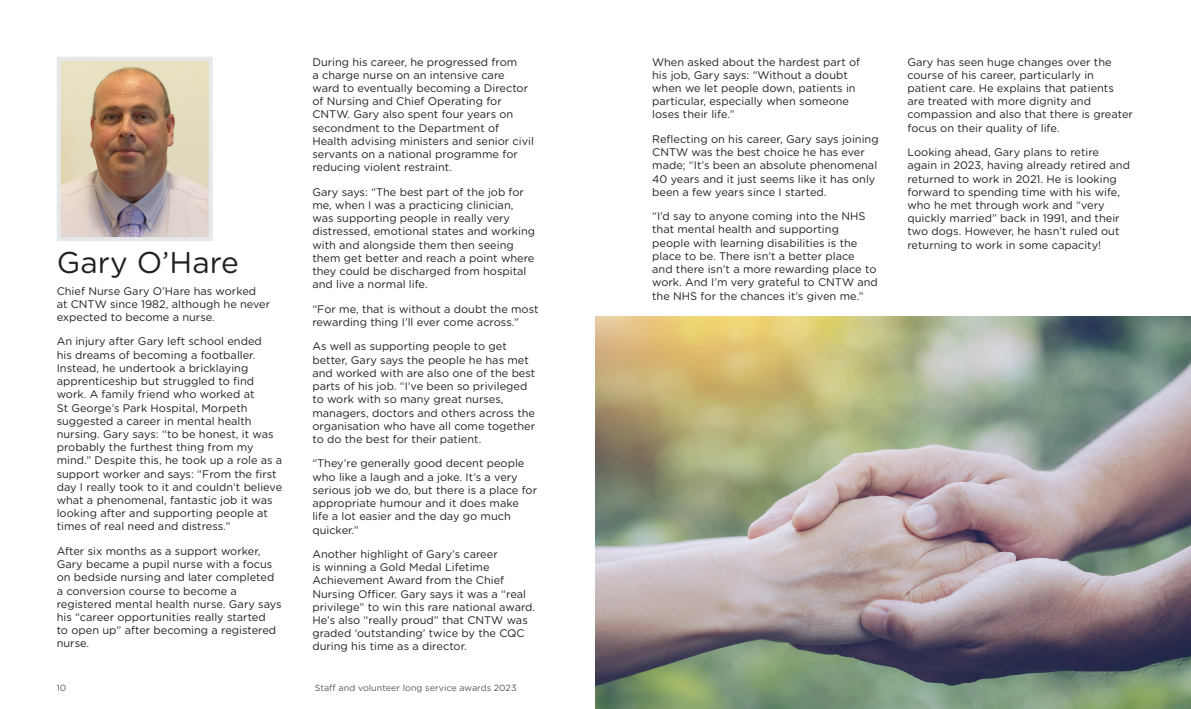
<style>
.page{position:relative;width:1191px;height:709px;background:#fff}
.page>*{position:absolute;margin:0;border:0;box-sizing:border-box;transform-origin:0 0}
.Heading_2{font:30px "Gotham Rounded";color:#231f20}
.Paragraph_Style_1{font:11px/13.2px "Gotham Rounded";color:#231f20}
.t1{font:9px "Gotham Rounded";color:#57585a}
</style>
<div class="page">
<img style="left:595px;top:316px;width:596px;height:393px">
<img style="left:62px;top:62px;width:146px;height:174px">
<div style="left:57px;top:57px;width:156px;height:184px;border:4px solid #e6e7e9"></div>
<p class="Heading_2" style="left:57px;top:242px;width:184px">Gary O’Hare</p>
<p class="Paragraph_Style_1" style="left:57px;top:283px;width:215px">Chief Nurse Gary O’Hare has worked<br>at CNTW since 1982, although he never expected to become a nurse.</p>
<p class="Paragraph_Style_1" style="left:57px;top:334px;width:227px">An injury after Gary left school ended<br>his dreams of becoming a footballer.<br>Instead, he undertook a bricklaying apprenticeship but struggled to find work. A family friend who worked at<br>St George’s Park Hospital, Morpeth suggested a career in mental health nursing. Gary says: “to be honest, it was probably the furthest thing from my mind.” Despite this, he took up a role as a support worker and says: “From the first day I really took to it and couldn’t believe what a phenomenal, fantastic job it was looking after and supporting people at times of real need and distress.”</p>
<p class="Paragraph_Style_1" style="left:57px;top:544px;width:226px">After six months as a support worker, Gary became a pupil nurse with a focus on bedside nursing and later completed a conversion course to become a registered mental health nurse. Gary says his “career opportunities really started<br>to open up” after becoming a registered nurse.</p>
<p class="Paragraph_Style_1" style="left:312px;top:55px;width:223px">During his career, he progressed from<br>a charge nurse on an intensive care ward to eventually becoming a Director of Nursing and Chief Operating for CNTW. Gary also spent four years on secondment to the Department of Health advising ministers and senior civil servants on a national programme for reducing violent restraint.</p>
<p class="Paragraph_Style_1" style="left:312px;top:185px;width:224px">Gary says: “The best part of the job for me, when I was a practicing clinician, was supporting people in really very distressed, emotional states and working with and alongside them then seeing them get better and reach a point where they could be discharged from hospital and live a normal life.</p>
<p class="Paragraph_Style_1" style="left:312px;top:302px;width:228px">“For me, that is without a doubt the most rewarding thing I’ll ever come across.”</p>
<p class="Paragraph_Style_1" style="left:312px;top:339px;width:224px">As well as supporting people to get better, Gary says the people he has met and worked with are also one of the best parts of his job. “I’ve been so privileged to work with so many great nurses, managers, doctors and others across the organisation who have all come together to do the best for their patient.</p>
<p class="Paragraph_Style_1" style="left:312px;top:456px;width:226px">“They’re generally good decent people who like a laugh and a joke. It’s a very serious job we do, but there is a place for appropriate humour and it does make life a lot easier and the day go much quicker.”</p>
<p class="Paragraph_Style_1" style="left:312px;top:547px;width:224px">Another highlight of Gary’s career<br>is winning a Gold Medal Lifetime Achievement Award from the Chief Nursing Officer. Gary says it was a “real privilege” to win this rare national award.<br>He’s also “really proud” that CNTW was graded ‘outstanding’ twice by the CQC during his time as a director.</p>
<p class="t1" style="left:57px;top:681px;width:11px">10</p>
<p class="t1" style="left:315px;top:681px;width:203px">Staff and volunteer long service awards 2023</p>
<p class="Paragraph_Style_1" style="left:652px;top:55px;width:209px">When asked about the hardest part of his job, Gary says: “Without a doubt when we let people down, patients in particular, especially when someone loses their life.”</p>
<p class="Paragraph_Style_1" style="left:652px;top:132px;width:228px">Reflecting on his career, Gary says joining CNTW was the best choice he has ever made; “It’s been an absolute phenomenal 40 years and it just seems like it has only been a few years since I started.</p>
<p class="Paragraph_Style_1" style="left:652px;top:209px;width:227px">“I’d say to anyone coming into the NHS that mental health and supporting people with learning disabilities is the place to be. There isn’t a better place and there isn’t a more rewarding place to work. And I’m very grateful to CNTW and the NHS for the chances it’s given me.”</p>
<p class="Paragraph_Style_1" style="left:907px;top:55px;width:227px">Gary has seen huge changes over the course of his career, particularly in patient care. He explains that patients are treated with more dignity and compassion and also that there is greater focus on their quality of life.</p>
<p class="Paragraph_Style_1" style="left:907px;top:145px;width:224px">Looking ahead, Gary plans to retire again in 2023, having already retired and returned to work in 2021. He is looking forward to spending time with his wife, who he met through work and “very quickly married” back in 1991, and their two dogs. However, he hasn’t ruled out returning to work in some capacity!</p>
</div>
